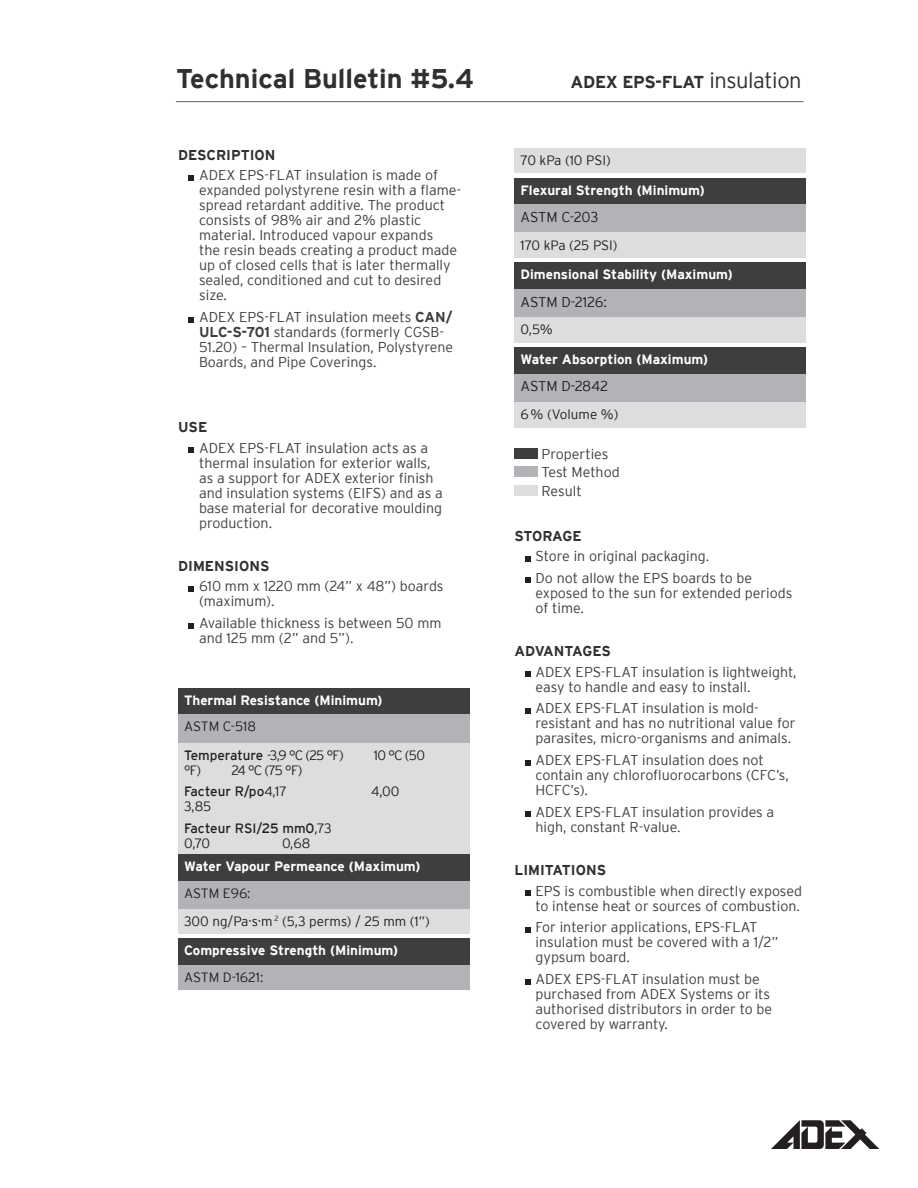
<style>
.page{position:relative;width:918px;height:1188px;background:#fff}
.page>*{position:absolute;margin:0;border:0;box-sizing:border-box;transform-origin:0 0}
.t1{font:700 27px "Interstate";color:#312f30}
.t2{font:700 17.25px "Interstate";letter-spacing:-.02em;color:#312f30}
.t3{font:300 14.25px/15px "Interstate";color:#3e3e3f}
.t4{font:700 14.25px "Interstate";color:#312f30}
.t5{font:300 14.25px "Interstate";letter-spacing:-.01em;color:#231f20}
.t6{font:300 13.5px/28.7px "Interstate";letter-spacing:-.005em;color:#231f20}
.t7{font:700 13.5px "Interstate";color:#fff}
.t8{font:13.5px/21.8px "Interstate";color:#231f20}
.s1{font-weight:300;font-size:21.9px}
.s2{font-weight:700}
.s3{font-weight:400}
.s4{font-weight:300}
.s5{font-weight:700;color:#fff}
</style>
<div class="page">
<hr style="left:176px;top:101px;width:627px;height:1px;background:#636366">
<svg style="left:189px;top:175px;width:5px;height:5px"></svg>
<svg style="left:189px;top:317px;width:5px;height:5px"></svg>
<svg style="left:189px;top:448px;width:5px;height:5px"></svg>
<svg style="left:189px;top:586px;width:5px;height:5px"></svg>
<svg style="left:189px;top:623px;width:5px;height:5px"></svg>
<div style="left:178px;top:688px;width:291px;height:26px;background:#3e3e3f"></div>
<div style="left:178px;top:714px;width:291px;height:29px;background:#b2b3b7"></div>
<div style="left:178px;top:743px;width:291px;height:111px;background:#dcdddf"></div>
<div style="left:178px;top:854px;width:291px;height:27px;background:#3e3e3f"></div>
<div style="left:178px;top:881px;width:291px;height:28px;background:#b2b3b7"></div>
<div style="left:178px;top:909px;width:291px;height:25px;background:#dcdddf"></div>
<div style="left:178px;top:938px;width:291px;height:27px;background:#3e3e3f"></div>
<div style="left:178px;top:965px;width:291px;height:24px;background:#b2b3b7"></div>
<div style="left:515px;top:148px;width:291px;height:25px;background:#dcdddf"></div>
<div style="left:515px;top:178px;width:291px;height:26px;background:#3e3e3f"></div>
<div style="left:515px;top:204px;width:291px;height:29px;background:#b2b3b7"></div>
<div style="left:515px;top:233px;width:291px;height:25px;background:#dcdddf"></div>
<div style="left:515px;top:263px;width:291px;height:26px;background:#3e3e3f"></div>
<div style="left:515px;top:289px;width:291px;height:28px;background:#b2b3b7"></div>
<div style="left:515px;top:317px;width:291px;height:26px;background:#dcdddf"></div>
<div style="left:515px;top:347px;width:291px;height:27px;background:#3e3e3f"></div>
<div style="left:515px;top:374px;width:291px;height:28px;background:#b2b3b7"></div>
<div style="left:515px;top:402px;width:291px;height:26px;background:#dcdddf"></div>
<div style="left:515px;top:448px;width:23px;height:11px;background:#3e3e3f"></div>
<div style="left:515px;top:466px;width:23px;height:11px;background:#b2b3b7"></div>
<div style="left:515px;top:485px;width:23px;height:11px;background:#dcdddf"></div>
<svg style="left:525px;top:556px;width:5px;height:5px"></svg>
<svg style="left:525px;top:578px;width:5px;height:5px"></svg>
<svg style="left:525px;top:671px;width:5px;height:6px"></svg>
<svg style="left:525px;top:708px;width:5px;height:5px"></svg>
<svg style="left:525px;top:760px;width:5px;height:5px"></svg>
<svg style="left:525px;top:812px;width:5px;height:5px"></svg>
<svg style="left:525px;top:890px;width:5px;height:6px"></svg>
<svg style="left:525px;top:927px;width:5px;height:5px"></svg>
<svg style="left:525px;top:979px;width:5px;height:5px"></svg>
<svg style="left:771px;top:1120px;width:108px;height:29px"></svg>
<h1 class="t1" style="left:176px;top:64px;width:299px">Technical Bulletin #5.4</h1>
<p class="t2" style="left:571px;top:72px;width:233px">ADEX EPS-FLAT <span class="s1">insulation</span></p>
<p class="t4" style="left:178px;top:147px;width:99px">Description</p>
<p class="t3" style="left:199px;top:168px;width:264px">ADEX EPS-FLAT insulation is made of expanded polystyrene resin with a flame&shy;spread retardant additive. The product consists of 98% air and 2% plastic material. Introduced vapour expands<br>the resin beads creating a product made up of closed cells that is later thermally sealed, conditioned and cut to desired size.</p>
<p class="t3" style="left:199px;top:310px;width:256px">ADEX EPS-FLAT insulation meets <span class="s2">CAN/ ULC-S-701</span> standards (formerly CGSB-51.20) – Thermal Insulation, Polystyrene Boards, and Pipe Coverings.</p>
<p class="t4" style="left:178px;top:419px;width:21px">Use</p>
<p class="t3" style="left:199px;top:440px;width:245px">ADEX EPS-FLAT insulation acts as a thermal insulation for exterior walls, as a support for ADEX exterior finish and insulation systems (EIFS) and as a base material for decorative moulding production.</p>
<p class="t4" style="left:178px;top:558px;width:91px">Dimensions</p>
<p class="t3" style="left:199px;top:579px;width:246px">610 mm x 1220 mm (24” x 48”) boards (maximum).</p>
<p class="t3" style="left:199px;top:616px;width:244px">Available thickness is between 50 mm and 125 mm (2” and 5”).</p>
<p class="t7" style="left:184px;top:692px;width:200px">Thermal Resistance (M inimum)</p>
<p class="t6" style="left:184px;top:712px;width:161px">ASTM C-518<br><span class="s3">Temperature</span> -3,9 °C (25 °F)</p>
<p class="t6" style="left:374px;top:740px;width:53px">10 °C (50</p>
<p class="t6" style="left:184px;top:755px;width:19px">°F)</p>
<p class="t6" style="left:184px;top:759px;width:120px;line-height:21.8px;text-indent:47px">24 °C (75 °F)<br><span class="s3">Facteur R/po</span>4,17</p>
<p class="t6" style="left:371px;top:777px;width:30px">4,00</p>
<p class="t8" style="left:184px;top:796px;width:149px"><span class="s4">3,85<br></span>Facteur RSI/25 mm0<span class="s4">,73</span></p>
<p class="t6" style="left:184px;top:829px;width:28px">0,70</p>
<p class="t6" style="left:282px;top:829px;width:30px">0,68</p>
<p class="t7" style="left:184px;top:859px;width:238px">Water Vapour Permeance (M aximum)</p>
<p class="t6" style="left:184px;top:878px;width:247px">ASTM E96:<br>300 ng/Pa·s·m <sup>2</sup> (5,3 perms) / 25 mm (1”)<br><span class="s5">Compressive Strength (M inimum)</span></p>
<p class="t6" style="left:184px;top:962px;width:81px">ASTM D-1621:</p>
<p class="t6" style="left:521px;top:146px;width:92px">70 kPa (10 PSI)</p>
<p class="t7" style="left:521px;top:182px;width:186px">Flexural Strength (M inimum)</p>
<p class="t5" style="left:521px;top:209px;width:80px">ASTM C-203</p>
<p class="t6" style="left:521px;top:230px;width:99px">170 kPa (25 PSI)</p>
<p class="t7" style="left:521px;top:267px;width:214px">Dimensional Stability (Maximum)</p>
<p class="t5" style="left:521px;top:294px;width:88px">ASTM D-2126:</p>
<p class="t6" style="left:521px;top:315px;width:34px">0,5%</p>
<p class="t7" style="left:521px;top:352px;width:189px">Water Absorption (M aximum)</p>
<p class="t5" style="left:521px;top:378px;width:89px">ASTM D-2842</p>
<p class="t6" style="left:521px;top:400px;width:99px">6% (Volume %)</p>
<p class="t3" style="left:542px;top:444px;width:80px;line-height:18.5px">Properties<br>Test Method<br>Result</p>
<p class="t4" style="left:515px;top:528px;width:67px">Storage</p>
<p class="t3" style="left:536px;top:545px;width:218px;line-height:21.8px">Store in original packaging.<br>Do not allow the EPS boards to be</p>
<p class="t3" style="left:536px;top:585px;width:259px">exposed to the sun for extended periods of time.</p>
<p class="t4" style="left:515px;top:643px;width:21px">Adva</p>
<p class="t4" style="left:554px;top:643px;width:48px">ntages</p>
<p class="t3" style="left:536px;top:664px;width:263px">ADEX EPS-FLAT insulation is lightweight, easy to handle and easy to install.</p>
<p class="t3" style="left:536px;top:701px;width:262px">ADEX EPS-FLAT insulation is mold&shy;resistant and has no nutritional value for parasites, micro-organisms and animals.</p>
<p class="t3" style="left:536px;top:752px;width:255px">ADEX EPS-FLAT insulation does not contain any chlorofluorocarbons (CFC’s,<br>HCFC’s).</p>
<p class="t3" style="left:536px;top:804px;width:240px">ADEX EPS-FLAT insulation provides a high, constant R-value.</p>
<p class="t4" style="left:515px;top:862px;width:91px">Limitations</p>
<p class="t3" style="left:536px;top:883px;width:268px">EPS is combustible when directly exposed to intense heat or sources of combustion.</p>
<p class="t3" style="left:536px;top:920px;width:244px">For interior applications, EPS-FLAT insulation must be covered with a 1/2” gypsum board.</p>
<p class="t3" style="left:536px;top:971px;width:238px">ADEX EPS-FLAT insulation must be purchased from ADEX Systems or its authorised distributors in order to be covered by warranty.</p>
</div>
